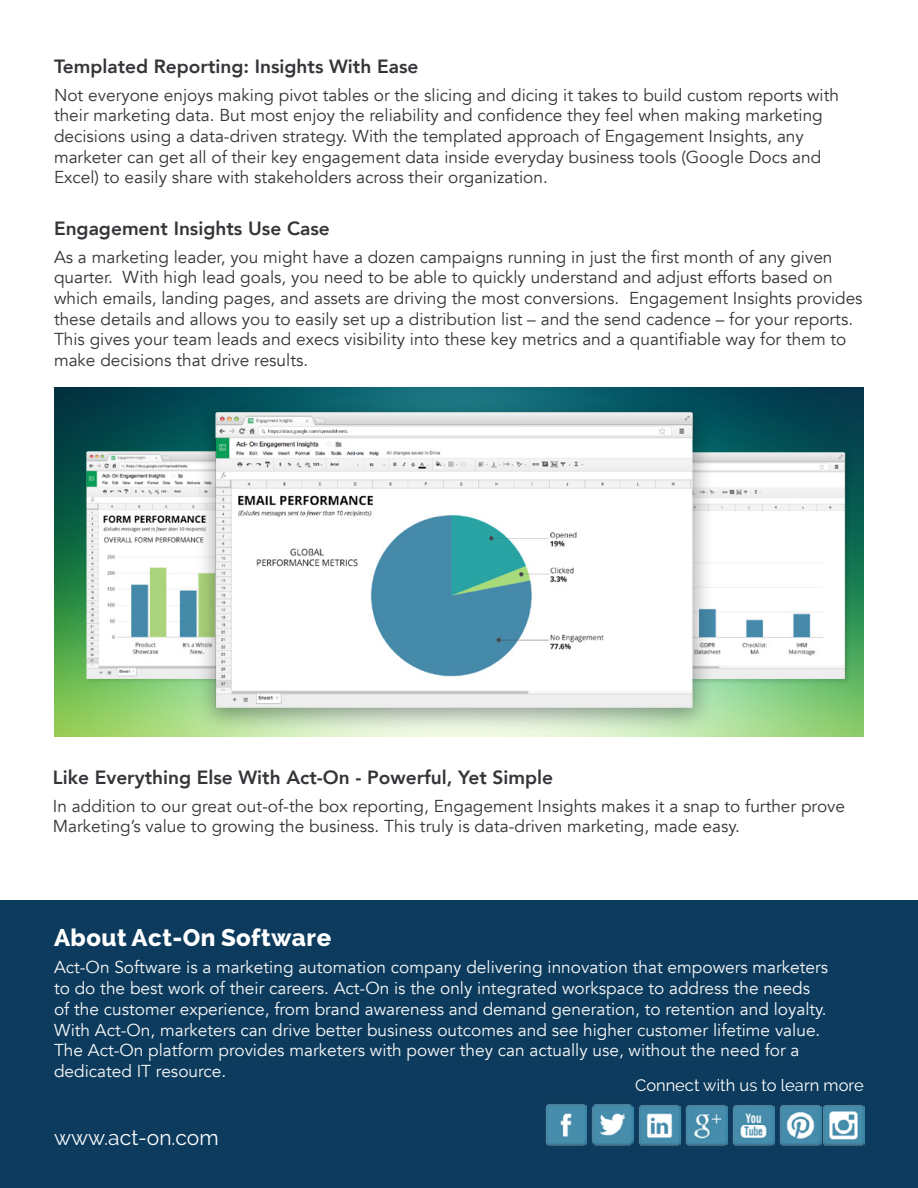
<style>
.page{position:relative;width:918px;height:1188px;background:#fff}
.page>*{position:absolute;margin:0;border:0;box-sizing:border-box;transform-origin:0 0}
.t1{font:800 24px "Raleway";letter-spacing:.02em;color:#fff}
.t2{font:21px "Raleway";color:#fff}
.t3{font:800 19.2px "Avenir";color:#333538}
.t4{font:17.25px/20.7px "Avenir";color:#333538}
.t5{font:17.25px/20.7px "Avenir";color:#f8f8f8}
.t6{font:16.5px "Raleway";color:#fff}
</style>
<div class="page">
<div style="left:0;top:900px;width:918px;height:288px;background:#0c3b5d"></div>
<img style="left:592px;top:1104px;width:42px;height:41px">
<img style="left:545px;top:1104px;width:42px;height:41px">
<img style="left:639px;top:1105px;width:41px;height:41px">
<img style="left:685px;top:1105px;width:42px;height:41px">
<img style="left:732px;top:1105px;width:42px;height:41px">
<img style="left:779px;top:1105px;width:42px;height:41px">
<img style="left:823px;top:1105px;width:42px;height:41px">
<img style="left:54px;top:388px;width:810px;height:348px">
<img style="left:715px;top:449px;width:138px;height:237px">
<img style="left:85px;top:449px;width:110px;height:236px">
<div style="left:195px;top:395px;width:520px;height:339px;background:#000;opacity:.35"></div>
<img style="left:216px;top:408px;width:486px;height:309px">
<p class="t3" style="left:54px;top:52px;width:366px">Templated Reporting: Insights With Ease</p>
<p class="t4" style="left:54px;top:85px;width:787px">Not everyone enjoys making pivot tables or the slicing and dicing it takes to build custom reports with their marketing data. But most enjoy the reliability and confidence they feel when making marketing decisions using a data-driven strategy. With the templated approach of Engagement Insights, any marketer can get all of their key engagement data inside everyday business tools (Google Docs and Excel) to easily share with stakeholders across their organization.</p>
<p class="t3" style="left:54px;top:214px;width:277px">Engagement Insights Use Case</p>
<p class="t4" style="left:54px;top:247px;width:810px">As a marketing leader, you might have a dozen campaigns running in just the first month of any given quarter. With high lead goals, you need to be able to quickly understand and adjust efforts based on which emails, landing pages, and assets are driving the most conversions. Engagement Insights provides these details and allows you to easily set up a distribution list – and the send cadence – for your reports.<br>This gives your team leads and execs visibility into these key metrics and a quantifiable way for them to make decisions that drive results.</p>
<p class="t3" style="left:53px;top:763px;width:502px">Like Everything Else With Act-On - Powerful, Yet Simple</p>
<p class="t4" style="left:53px;top:796px;width:794px">In addition to our great out-of-the box reporting, Engagement Insights makes it a snap to further prove<br>Marketing’s value to growing the business. This truly is data-driven marketing, made easy.</p>
<h1 class="t1" style="left:54px;top:924px;width:279px">About Act-On Software</h1>
<p class="t5" style="left:54px;top:957px;width:776px">Act-On Software is a marketing automation company delivering innovation that empowers marketers to do the best work of their careers. Act-On is the only integrated workspace to address the needs of the customer experience, from brand awareness and demand generation, to retention and loyalty.<br>With Act-On, marketers can drive better business outcomes and see higher customer lifetime value.<br>The Act-On platform provides marketers with power they can actually use, without the need for a dedicated IT resource.</p>
<p class="t2" style="left:54px;top:1125px;width:166px">www.act-on.com</p>
<p class="t6" style="left:635px;top:1076px;width:230px">Connect with us to learn more</p>
</div>
